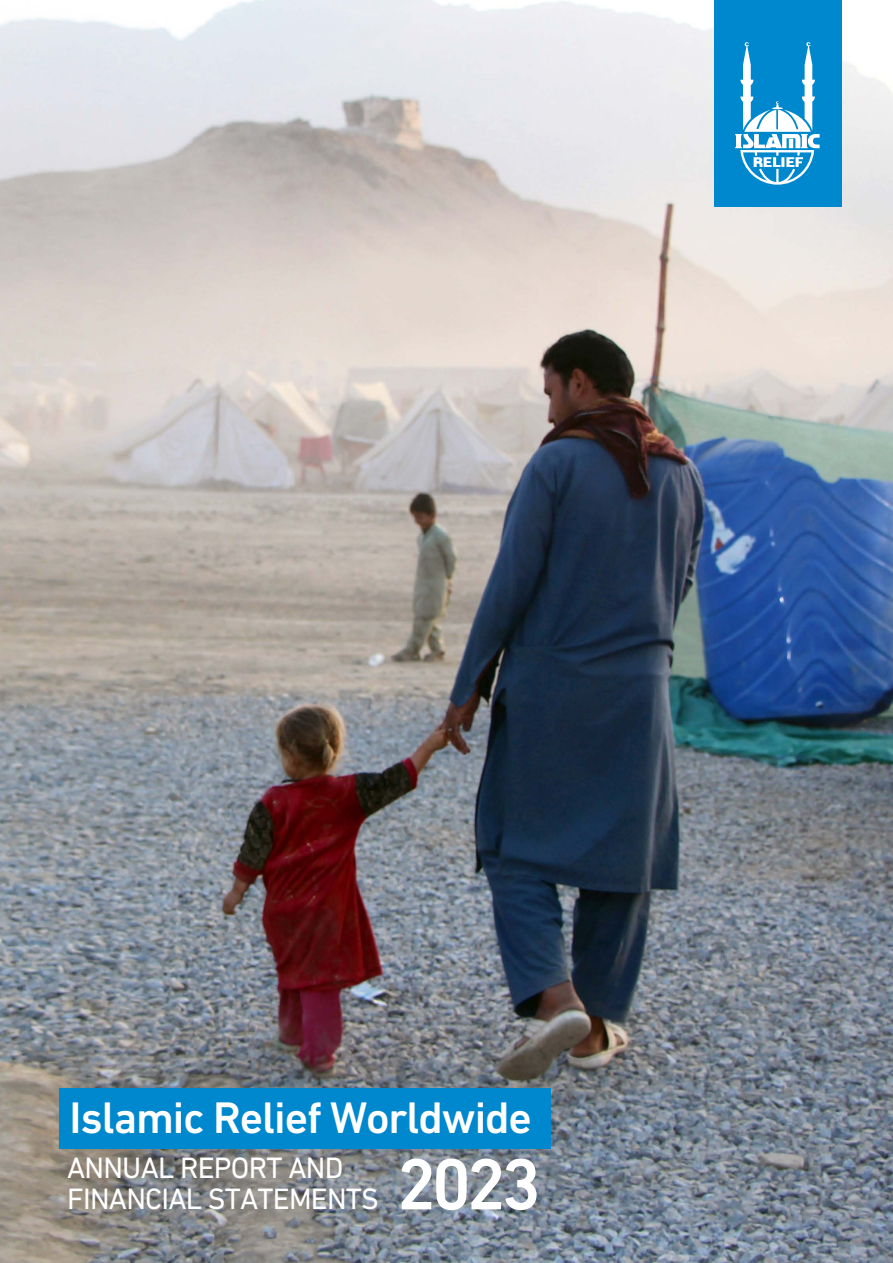
<style>
.page{position:relative;width:893px;height:1263px;background:#fff}
.page>*{position:absolute;margin:0;border:0;box-sizing:border-box;transform-origin:0 0}
.heading_1{font:500 73.5px "DIN Next LT Pro";color:#fff}
.heading_1-2{font:500 45px "DIN Next LT Pro";letter-spacing:-.025em;color:#fff}
.heading_1-3{font:30px "DIN Next LT Pro";letter-spacing:-.025em;color:#fff}
</style>
<div class="page">
<img style="left:0;top:0;width:893px;height:1263px">
<div style="left:714px;top:0;width:128px;height:207px;background:#0088ce"></div>
<svg style="left:735px;top:42px;width:85px;height:143px"></svg>
<div style="left:60px;top:1089px;width:491px;height:60px;background:#0088ce"></div>
<p class="heading_1-2" style="left:70px;top:1091px;width:464px">Islamic Relief Worldwide</p>
<p class="heading_1-3" style="left:67px;top:1150px;width:278px">ANNUAL REPORT AND</p>
<p class="heading_1-3" style="left:67px;top:1181px;width:313px">FINANCIAL STATEMENTS</p>
<p class="heading_1" style="left:396px;top:1142px;width:146px">2023</p>
</div>
